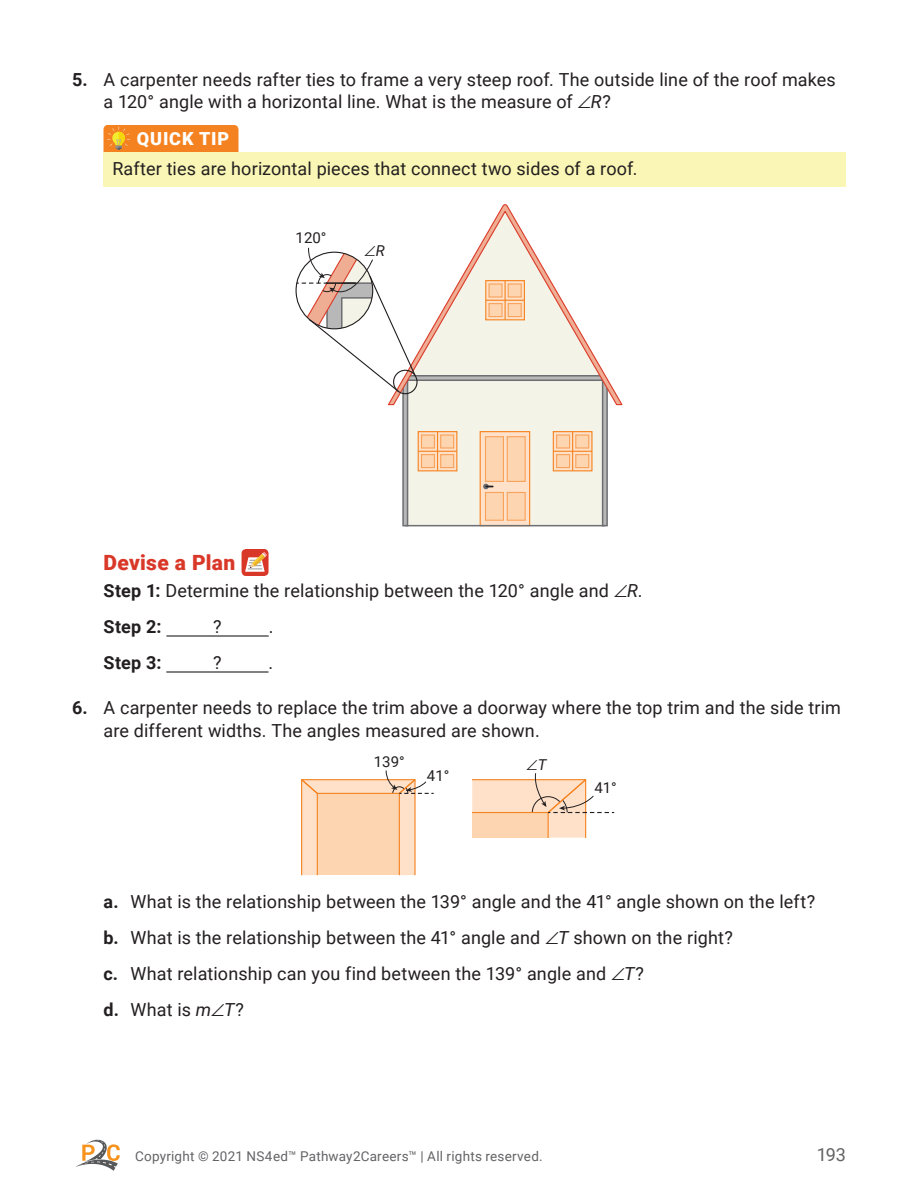
<style>
.page{position:relative;width:918px;height:1188px;background:#fff}
.page>*{position:absolute;margin:0;border:0;box-sizing:border-box;transform-origin:0 0}
.t1{font:900 21px "Roboto";letter-spacing:.015em;color:#d93829}
.t2{font:18px/36px "Roboto";letter-spacing:.01em;color:#231f20}
.t3{font:900 18px "Roboto";letter-spacing:.05em;color:#fff}
.t4{font:700 18px "Roboto";color:#231f20}
.t5{font:18px "Roboto";color:#636366}
.t6{font:15px "Roboto";color:#231f20}
.t7{font:italic 15px "Roboto";color:#231f20}
.t8{font:13.5px "Roboto";letter-spacing:.02em;color:#636366}
.s1{font-weight:700}
.s2{font-style:italic}
</style>
<div class="page">
<hr style="left:166px;top:635px;width:103px;height:2px;background:#231f20">
<hr style="left:166px;top:671px;width:103px;height:2px;background:#231f20">
<div style="left:104px;top:125px;width:134px;height:27px;background:#f58220"></div>
<div style="left:104px;top:152px;width:742px;height:34px;background:#faf7b6"></div>
<div style="left:242px;top:549px;width:27px;height:27px;background:#d93829;border-radius:4px"></div>
<svg style="left:245px;top:552px;width:22px;height:20px"></svg>
<div style="left:408px;top:406px;width:194px;height:119px;background:#f4f3e8"></div>
<div style="left:402px;top:379px;width:6px;height:147px;border:2px solid #6d6e71"></div>
<div style="left:602px;top:379px;width:6px;height:147px;border:2px solid #6d6e71"></div>
<div style="left:480px;top:432px;width:50px;height:94px;background:#fee1c8"></div>
<div style="left:480px;top:431px;width:50px;height:95px;border:1px solid #f58320"></div>
<div style="left:485px;top:437px;width:18px;height:44px;background:#fdd5b0"></div>
<div style="left:485px;top:436px;width:19px;height:46px;border:1px solid #f8a35c"></div>
<div style="left:485px;top:492px;width:18px;height:28px;background:#fdd5b0"></div>
<div style="left:485px;top:492px;width:19px;height:29px;border:1px solid #f8a35c"></div>
<div style="left:507px;top:437px;width:18px;height:44px;background:#fdd5b0"></div>
<div style="left:507px;top:436px;width:19px;height:46px;border:1px solid #f8a35c"></div>
<div style="left:507px;top:492px;width:18px;height:28px;background:#fdd5b0"></div>
<div style="left:507px;top:492px;width:19px;height:29px;border:1px solid #f8a35c"></div>
<svg style="left:420px;top:433px;width:35px;height:36px"></svg>
<div style="left:418px;top:431px;width:39px;height:40px;border:1px solid #f58320"></div>
<hr style="left:418px;top:451px;width:39px;height:1px;background:#f58320">
<hr style="left:437px;top:432px;width:1px;height:39px;background:#f58320">
<div style="left:421px;top:435px;width:13px;height:13px;background:#fdd5b0"></div>
<div style="left:421px;top:434px;width:14px;height:15px;border:1px solid #f8a35c"></div>
<div style="left:441px;top:435px;width:13px;height:13px;background:#fdd5b0"></div>
<div style="left:440px;top:434px;width:14px;height:15px;border:1px solid #f8a35c"></div>
<div style="left:421px;top:455px;width:13px;height:13px;background:#fdd5b0"></div>
<div style="left:421px;top:454px;width:14px;height:14px;border:1px solid #f8a35c"></div>
<div style="left:441px;top:455px;width:13px;height:13px;background:#fdd5b0"></div>
<div style="left:440px;top:454px;width:14px;height:14px;border:1px solid #f8a35c"></div>
<svg style="left:555px;top:433px;width:36px;height:36px"></svg>
<div style="left:553px;top:431px;width:40px;height:40px;border:1px solid #f58320"></div>
<hr style="left:553px;top:451px;width:39px;height:1px;background:#f58320">
<hr style="left:572px;top:432px;width:1px;height:39px;background:#f58320">
<div style="left:557px;top:435px;width:13px;height:13px;background:#fdd5b0"></div>
<div style="left:556px;top:434px;width:14px;height:15px;border:1px solid #f8a35c"></div>
<div style="left:576px;top:435px;width:13px;height:13px;background:#fdd5b0"></div>
<div style="left:575px;top:434px;width:14px;height:15px;border:1px solid #f8a35c"></div>
<div style="left:557px;top:455px;width:13px;height:13px;background:#fdd5b0"></div>
<div style="left:556px;top:454px;width:14px;height:14px;border:1px solid #f8a35c"></div>
<div style="left:576px;top:455px;width:13px;height:13px;background:#fdd5b0"></div>
<div style="left:575px;top:454px;width:14px;height:14px;border:1px solid #f8a35c"></div>
<hr style="left:405px;top:525px;width:200px;height:1px;background:#6d6e71">
<svg style="left:388px;top:204px;width:234px;height:202px"></svg>
<div style="left:393px;top:370px;width:25px;height:24px;border:1px solid #231f20;border-radius:50%"></div>
<svg style="left:296px;top:247px;width:121px;height:146px"></svg>
<svg style="left:483px;top:484px;width:11px;height:5px"></svg>
<svg style="left:301px;top:770px;width:133px;height:105px"></svg>
<svg style="left:472px;top:773px;width:142px;height:65px"></svg>
<svg style="left:76px;top:1140px;width:44px;height:31px"></svg>
<p class="t2" style="left:104px;top:67px;width:734px;line-height:22.5px;text-indent:-32px"><span class="s1">5.</span> A carpenter needs rafter ties to frame a very steep roof. The outside line of the roof makes a 120° angle with a horizontal line. What is the measure of ∠<span class="s2">R</span>?</p>
<p class="t3" style="left:137px;top:126px;width:94px">QUICK TIP</p>
<p class="t2" style="left:112px;top:149px;width:527px">Rafter ties are horizontal pieces that connect two sides of a roof.</p>
<p class="t6" style="left:296px;top:227px;width:32px">120°</p>
<p class="t7" style="left:364px;top:240px;width:22px">∠R</p>
<p class="t1" style="left:104px;top:548px;width:133px">Devise a Plan</p>
<p class="t2" style="left:104px;top:572px;width:541px"><span class="s1">Step 1:</span> Determine the relationship between the 120° angle and ∠<span class="s2">R</span>.<br><span class="s1">Step 2:</span></p>
<p class="t2" style="left:213px;top:608px;width:10px">?</p>
<p class="t2" style="left:269px;top:608px;width:6px">.</p>
<p class="t4" style="left:104px;top:650px;width:59px">Step 3:</p>
<p class="t2" style="left:213px;top:644px;width:10px">?</p>
<p class="t2" style="left:269px;top:644px;width:6px">.</p>
<p class="t2" style="left:104px;top:696px;width:739px;line-height:22.5px;text-indent:-32px"><span class="s1">6.</span> A carpenter needs to replace the trim above a doorway where the top trim and the side trim are different widths. The angles measured are shown.</p>
<p class="t6" style="left:374px;top:751px;width:32px">139°</p>
<p class="t7" style="left:526px;top:754px;width:22px">∠T</p>
<p class="t6" style="left:427px;top:765px;width:24px">41°</p>
<p class="t6" style="left:594px;top:777px;width:24px">41°</p>
<p class="t2" style="left:104px;top:882px;width:713px"><span class="s1">a.</span> What is the relationship between the 139° angle and the 41° angle shown on the left? <span class="s1">b.</span> What is the relationship between the 41° angle and ∠<span class="s2">T</span> shown on the right?<br><span class="s1">c.</span> What relationship can you find between the 139° angle and ∠<span class="s2">T</span>?<br><span class="s1">d.</span> What is <span class="s2">m</span>∠<span class="s2">T</span>?</p>
<p class="t8" style="left:135px;top:1147px;width:409px">Copyright © 2021 NS4ed™ Pathway2Careers™ | All rights reserved.</p>
<p class="t5" style="left:817px;top:1142px;width:31px">193</p>
</div>
